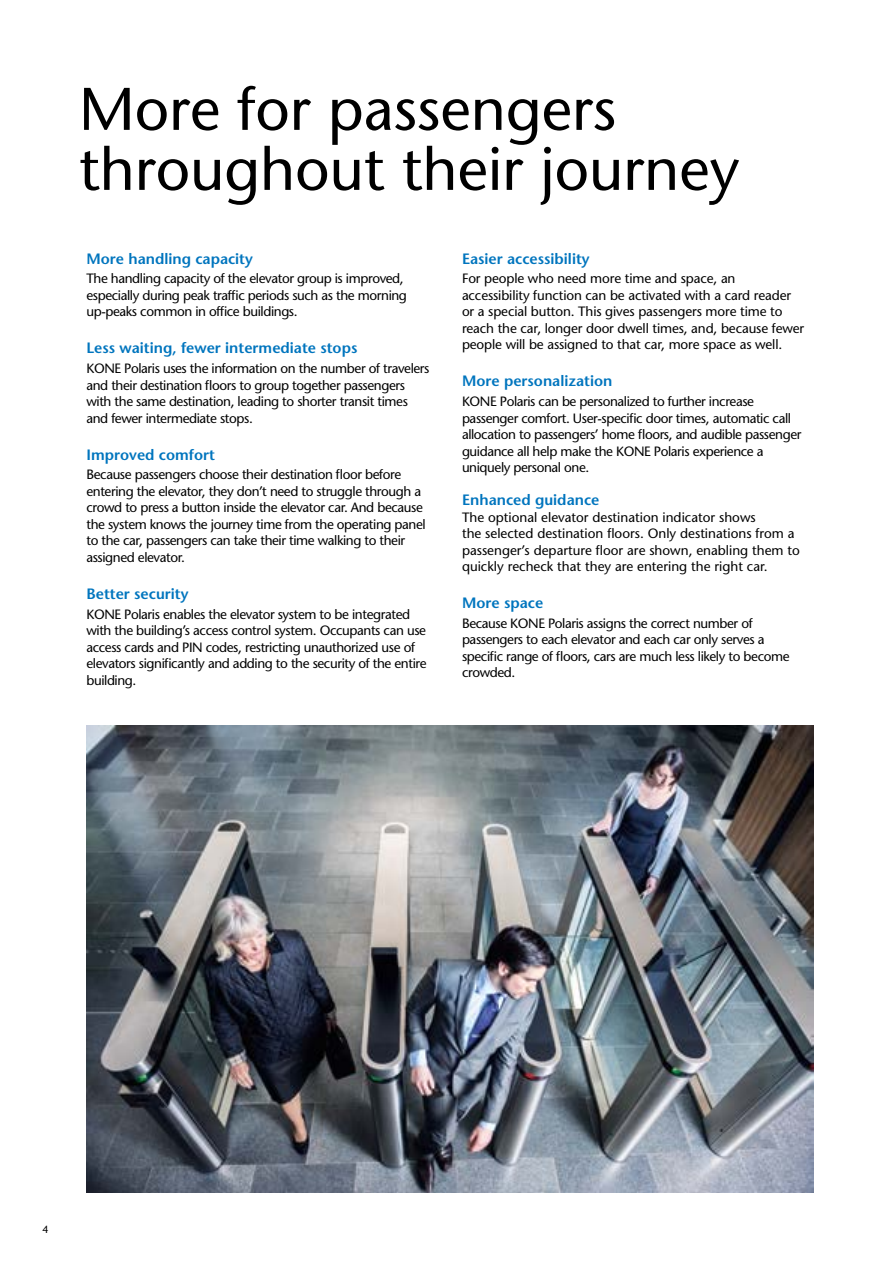
<style>
.page{position:relative;width:893px;height:1263px;background:#fff}
.page>*{position:absolute;margin:0;border:0;box-sizing:border-box;transform-origin:0 0}
.t1{font:60px/60px "Stone Sans";color:#000}
.t2{font:600 15px "Stone Sans";color:#0075be}
.t3{font:13.5px/16.5px "Stone Sans";letter-spacing:-.03em;color:#000}
.t4{font:13.5px/16.5px "Stone Sans";letter-spacing:-.01em;color:#000}
.t5{font:13.5px/16.5px "Stone Sans";color:#000}
.t6{font:10.5px "Stone Sans";color:#000}
</style>
<div class="page">
<img style="left:86px;top:725px;width:728px;height:468px">
<h1 class="t1" style="left:79px;top:78px;width:662px">More for passengers throughout their journey</h1>
<p class="t2" style="left:86px;top:249px;width:168px">More handling capacity</p>
<p class="t3" style="left:86px;top:270px;width:322px">The handling capacity of the elevator group is improved, especially during peak traffic periods such as the morning up-peaks common in office buildings.</p>
<p class="t2" style="left:86px;top:339px;width:272px">Less waiting, fewer intermediate stops</p>
<p class="t3" style="left:86px;top:360px;width:344px">KONE Polaris uses the information on the number of travelers and their destination floors to group together passengers with the same destination, leading to shorter transit times and fewer intermediate stops.</p>
<p class="t2" style="left:86px;top:445px;width:130px">Improved comfort</p>
<p class="t3" style="left:86px;top:466px;width:341px">Because passengers choose their destination floor before entering the elevator, they don’t need to struggle through a crowd to press a button inside the elevator car. And because the system knows the journey time from the operating panel to the car, passengers can take their time walking to their assigned elevator.</p>
<p class="t2" style="left:86px;top:584px;width:104px">Better security</p>
<p class="t3" style="left:86px;top:606px;width:342px">KONE Polaris enables the elevator system to be integrated with the building’s access control system. Occupants can use access cards and PIN codes, restricting unauthorized use of elevators significantly and adding to the security of the entire building.</p>
<p class="t2" style="left:462px;top:249px;width:129px">Easier accessibility</p>
<p class="t4" style="left:462px;top:270px;width:344px">For people who need more time and space, an accessibility function can be activated with a card reader or a special button. This gives passengers more time to reach the car, longer door dwell times, and, because fewer people will be assigned to that car, more space as well.</p>
<p class="t2" style="left:462px;top:372px;width:152px">More personalization</p>
<p class="t3" style="left:462px;top:393px;width:341px">KONE Polaris can be personalized to further increase passenger comfort. User-specific door times, automatic call allocation to passengers’ home floors, and audible passenger guidance all help make the KONE Polaris experience a uniquely personal one.</p>
<p class="t2" style="left:462px;top:491px;width:139px">Enhanced guidance</p>
<p class="t5" style="left:462px;top:509px;width:339px">The optional elevator destination indicator shows<br>the selected destination floors. Only destinations from a passenger’s departure floor are shown, enabling them to quickly recheck that they are entering the right car.</p>
<p class="t2" style="left:462px;top:593px;width:83px">More space</p>
<p class="t3" style="left:462px;top:615px;width:329px">Because KONE Polaris assigns the correct number of passengers to each elevator and each car only serves a specific range of floors, cars are much less likely to become crowded.</p>
<p class="t6" style="left:43px;top:1223px;width:8px">4</p>
</div>
